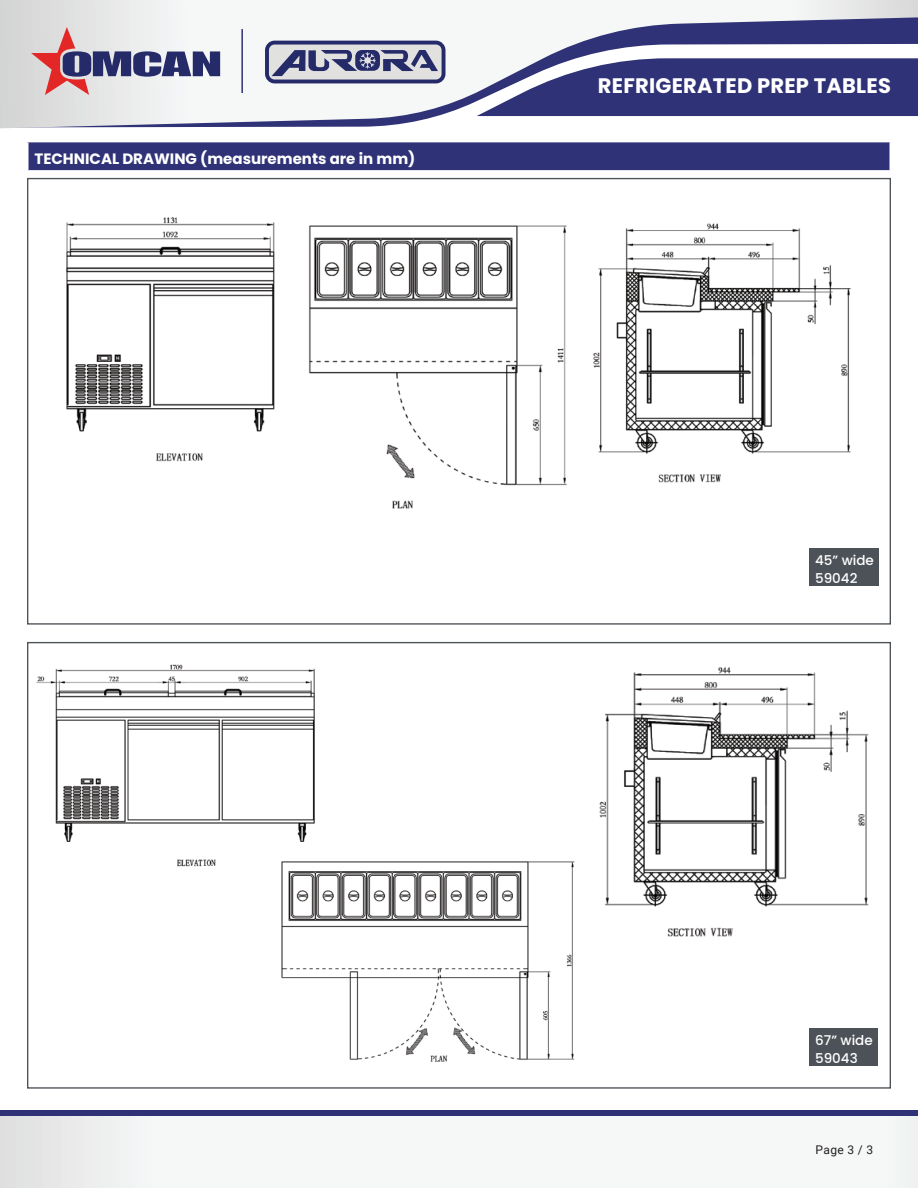
<style>
.page{position:relative;width:918px;height:1188px;background:#fff}
.page>*{position:absolute;margin:0;border:0;box-sizing:border-box;transform-origin:0 0}
.t1{font:700 21px "Poppins";letter-spacing:.01em;color:#fff}
.t2{font:700 15px "Poppins";color:#fff}
.t3{font:500 13.5px "Poppins";color:#fff}
.t4{font:12px "Roboto";color:#231f20}
</style>
<div class="page">
<svg style="left:0;top:0;width:918px;height:129px"></svg>
<svg style="left:477px;top:58px;width:441px;height:58px;background:#474985"></svg>
<div style="left:0;top:1115px;width:918px;height:73px;background:linear-gradient(to right,#eff0f0,#f9fafa)"></div>
<div style="left:0;top:1110px;width:918px;height:5px;background:#2f3276"></div>
<svg style="left:31px;top:27px;width:189px;height:68px"></svg>
<div style="left:265px;top:41px;width:180px;height:42px;background:linear-gradient(to right,#262b69,#252a68);border-radius:10px"></div>
<div style="left:269px;top:45px;width:173px;height:35px;background:#e1e1e0;border-radius:6px"></div>
<svg style="left:272px;top:50px;width:166px;height:26px"></svg>
<hr style="left:241px;top:29px;width:2px;height:64px;background:#2f3276">
<div style="left:28px;top:142px;width:862px;height:29px;background:#2f3276"></div>
<hr style="left:27px;top:170px;width:864px;height:2px;background:#fff">
<div style="left:810px;top:549px;width:69px;height:37px;background:#4d5258"></div>
<div style="left:810px;top:1028px;width:68px;height:38px;background:#4d5258"></div>
<img style="left:66px;top:217px;width:209px;height:245px">
<img style="left:309px;top:225px;width:258px;height:284px">
<img style="left:593px;top:223px;width:258px;height:260px">
<img style="left:36px;top:664px;width:279px;height:203px">
<img style="left:254px;top:855px;width:321px;height:207px">
<img style="left:599px;top:667px;width:270px;height:270px">
<p class="t2" style="left:34px;top:150px;width:382px">TECHNICAL DRAWING (measurements are in mm)</p>
<p class="t1" style="left:598px;top:74px;width:295px">REFRIGERATED PREP TABLES</p>
<p class="t3" style="left:815px;top:553px;width:60px">45” wide</p>
<p class="t3" style="left:815px;top:571px;width:44px">59042</p>
<p class="t3" style="left:815px;top:1033px;width:59px">67” wide</p>
<p class="t3" style="left:815px;top:1051px;width:44px">59043</p>
<p class="t4" style="left:816px;top:1141px;width:59px">Page 3 / 3</p>
</div>
